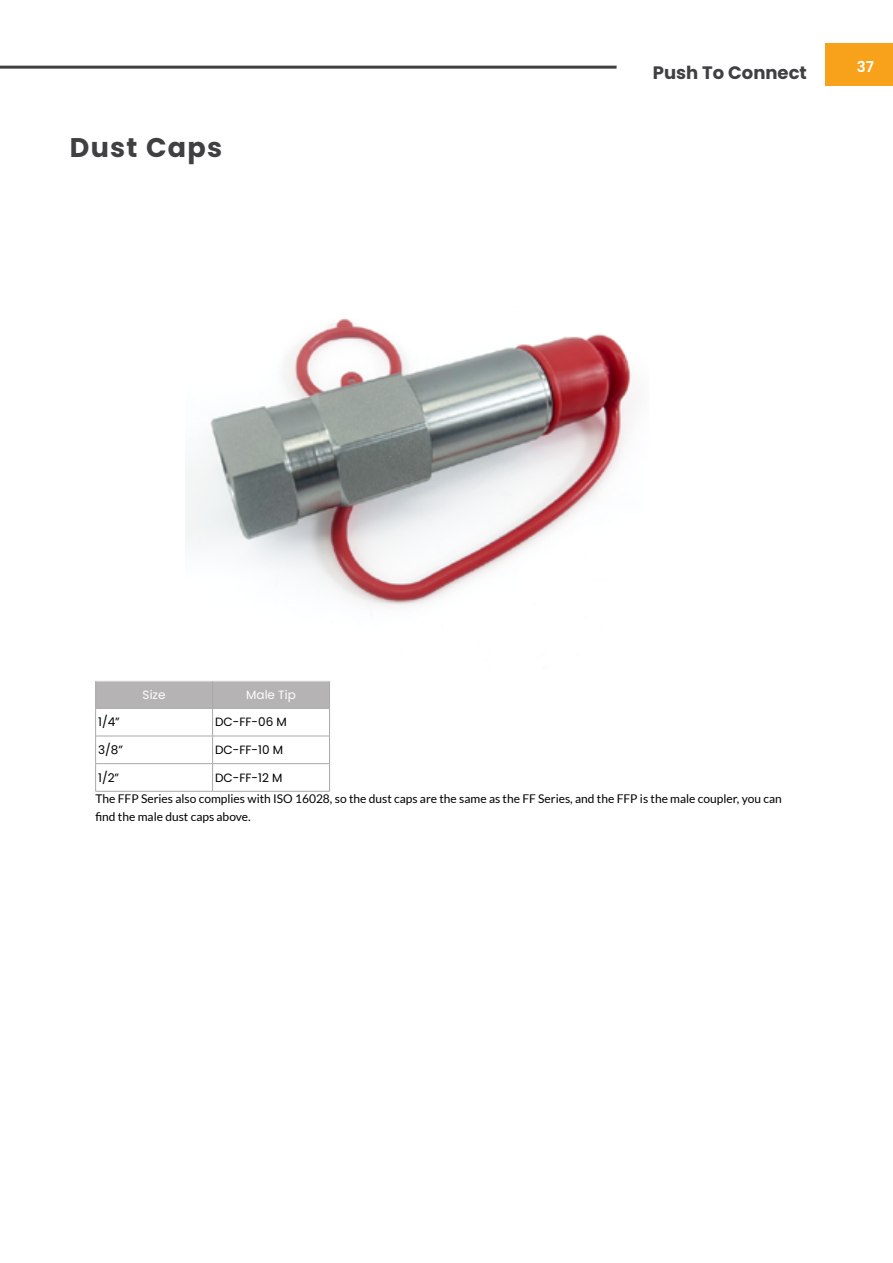
<style>
.page{position:relative;width:893px;height:1263px;background:#fff}
.page>*{position:absolute;margin:0;border:0;box-sizing:border-box;transform-origin:0 0}
.t1{font:700 27px "Poppins";letter-spacing:.05em;color:#404042}
.t2{font:700 18px "Poppins";color:#404042}
.t3{font:600 15px "Poppins";color:#fff}
.t4{font:12px/18px "Lato";color:#000}
.t5{font:12px "Poppins";color:#000}
.t6{font:12px "Poppins";color:#fff}
</style>
<div class="page">
<img style="left:186px;top:318px;width:449px;height:288px">
<svg style="left:95px;top:681px;width:235px;height:110px"></svg>
<hr style="left:95px;top:791px;width:118px;height:1px;background:#a7a9ac">
<hr style="left:213px;top:791px;width:117px;height:1px;background:#a7a9ac">
<div style="left:825px;top:43px;width:68px;height:42px;background:#f8a21b"></div>
<hr style="left:0;top:66px;width:617px;height:3px;background:#404042">
<h1 class="t1" style="left:70px;top:132px;width:154px">Dust Caps</h1>
<h2 class="t2" style="left:653px;top:62px;width:156px">Push To Connect</h2>
<p class="t3" style="left:857px;top:58px;width:19px">37</p>
<p class="t6" style="left:143px;top:688px;width:24px">Size</p>
<p class="t6" style="left:246px;top:688px;width:51px">Male Tip</p>
<p class="t5" style="left:98px;top:715px;width:23px">1/4”</p>
<p class="t5" style="left:215px;top:715px;width:73px">DC-FF-06 M</p>
<p class="t5" style="left:98px;top:743px;width:26px">3/8”</p>
<p class="t5" style="left:215px;top:743px;width:69px">DC-FF-10 M</p>
<p class="t5" style="left:98px;top:770px;width:23px">1/2”</p>
<p class="t5" style="left:215px;top:770px;width:69px">DC-FF-12 M</p>
<p class="t4" style="left:95px;top:790px;width:688px">The FFP Series also complies with ISO 16028, so the dust caps are the same as the FF Series, and the FFP is the male coupler, you can find the male dust caps above.</p>
</div>
